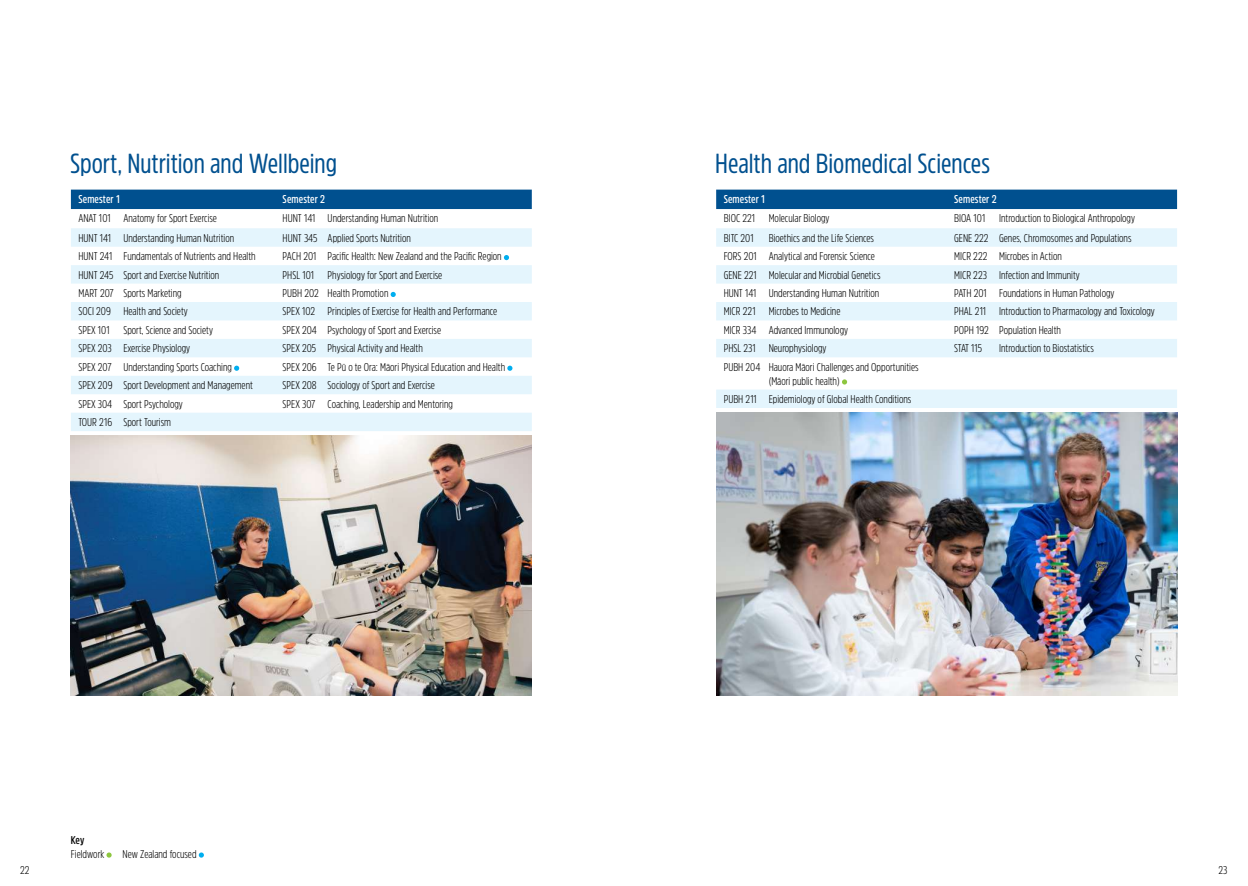
<style>
.page{position:relative;width:1248px;height:886px;background:#fff}
.page>*{position:absolute;margin:0;border:0;box-sizing:border-box;transform-origin:0 0}
.t1{font:27.5px "Amsi Pro Cond";color:#00508f}
.t2{font:300 11.25px/13.8px "Amsi Pro Cond";color:#000}
.t3{font:600 11.25px "Amsi Pro Cond";letter-spacing:.01em;color:#fff}
.t4{font:600 11.25px "Amsi Pro Cond";color:#000}
</style>
<div class="page">
<div style="left:71px;top:190px;width:460px;height:19px;background:#00508f"></div>
<svg style="left:71px;top:228px;width:460px;height:203px;fill:#e4f5fd"></svg>
<svg style="left:504px;top:255px;width:5px;height:5px"></svg>
<svg style="left:390px;top:292px;width:6px;height:5px"></svg>
<svg style="left:234px;top:366px;width:5px;height:5px"></svg>
<svg style="left:507px;top:366px;width:5px;height:5px"></svg>
<div style="left:716px;top:190px;width:460px;height:19px;background:#00508f"></div>
<svg style="left:716px;top:228px;width:460px;height:180px;fill:#ebf7fd"></svg>
<svg style="left:841px;top:379px;width:6px;height:5px"></svg>
<svg style="left:106px;top:852px;width:6px;height:5px"></svg>
<svg style="left:199px;top:852px;width:5px;height:5px"></svg>
<img style="left:716px;top:412px;width:460px;height:283px">
<img style="left:71px;top:436px;width:460px;height:259px">
<h1 class="t1" style="left:70px;top:144px;width:268px">Sport, Nutrition and Wellbeing</h1>
<h1 class="t1" style="left:715px;top:144px;width:276px">Health and Biomedical Sciences</h1>
<p class="t3" style="left:78px;top:191px;width:43px">Semester 1</p>
<p class="t3" style="left:282px;top:191px;width:44px">Semester 2</p>
<p class="t2" style="left:78px;top:211px;width:140px">ANAT 101 Anatomy for Sport Exercise</p>
<p class="t2" style="left:282px;top:211px;width:157px">HUNT 141 Understanding Human Nutrition</p>
<p class="t2" style="left:78px;top:230px;width:157px">HUNT 141 Understanding Human Nutrition</p>
<p class="t2" style="left:282px;top:230px;width:130px">HUNT 345 Applied Sports Nutrition</p>
<p class="t2" style="left:78px;top:249px;width:179px">HUNT 241 Fundamentals of Nutrients and Health</p>
<p class="t2" style="left:282px;top:249px;width:220px">PACH 201 Pacific Health: New Zealand and the Pacific Region</p>
<p class="t2" style="left:78px;top:267px;width:142px">HUNT 245 Sport and Exercise Nutrition</p>
<p class="t2" style="left:282px;top:267px;width:161px">PHSL 101 Physiology for Sport and Exercise</p>
<p class="t2" style="left:78px;top:286px;width:105px">MART 207 Sports Marketing</p>
<p class="t2" style="left:282px;top:286px;width:107px">PUBH 202 Health Promotion</p>
<p class="t2" style="left:78px;top:304px;width:111px">SOCI 209 Health and Society</p>
<p class="t2" style="left:282px;top:304px;width:216px">SPEX 102 Principles of Exercise for Health and Performance</p>
<p class="t2" style="left:78px;top:323px;width:136px">SPEX 101 Sport, Science and Society</p>
<p class="t2" style="left:282px;top:323px;width:160px">SPEX 204 Psychology of Sport and Exercise</p>
<p class="t2" style="left:78px;top:341px;width:113px">SPEX 203 Exercise Physiology</p>
<p class="t2" style="left:282px;top:341px;width:142px">SPEX 205 Physical Activity and Health</p>
<p class="t2" style="left:78px;top:360px;width:155px">SPEX 207 Understanding Sports Coaching</p>
<p class="t2" style="left:282px;top:360px;width:224px">SPEX 206 Te Pū o te Ora: Māori Physical Education and Health</p>
<p class="t2" style="left:78px;top:378px;width:176px">SPEX 209 Sport Development and Management</p>
<p class="t2" style="left:282px;top:378px;width:154px">SPEX 208 Sociology of Sport and Exercise</p>
<p class="t2" style="left:78px;top:396px;width:106px">SPEX 304 Sport Psychology</p>
<p class="t2" style="left:282px;top:396px;width:172px">SPEX 307 Coaching, Leadership and Mentoring</p>
<p class="t2" style="left:78px;top:415px;width:94px">TOUR 216 Sport Tourism</p>
<p class="t3" style="left:723px;top:191px;width:43px">Semester 1</p>
<p class="t3" style="left:954px;top:191px;width:44px">Semester 2</p>
<p class="t2" style="left:723px;top:211px;width:107px">BIOC 221 Molecular Biology</p>
<p class="t2" style="left:954px;top:211px;width:182px">BIOA 101 Introduction to Biological Anthropology</p>
<p class="t2" style="left:723px;top:230px;width:32px">BITC 201</p>
<p class="t2" style="left:768px;top:230px;width:107px">Bioethics and the Life Sciences</p>
<p class="t2" style="left:954px;top:230px;width:179px">GENE 222 Genes, Chromosomes and Populations</p>
<p class="t2" style="left:723px;top:249px;width:153px">FORS 201 Analytical and Forensic Science</p>
<p class="t2" style="left:954px;top:249px;width:109px">MICR 222 Microbes in Action</p>
<p class="t2" style="left:723px;top:267px;width:158px">GENE 221 Molecular and Microbial Genetics</p>
<p class="t2" style="left:954px;top:267px;width:127px">MICR 223 Infection and Immunity</p>
<p class="t2" style="left:723px;top:286px;width:157px">HUNT 141 Understanding Human Nutrition</p>
<p class="t2" style="left:954px;top:286px;width:162px">PATH 201 Foundations in Human Pathology</p>
<p class="t2" style="left:723px;top:304px;width:118px">MICR 221 Microbes to Medicine</p>
<p class="t2" style="left:954px;top:304px;width:202px">PHAL 211 Introduction to Pharmacology and Toxicology</p>
<p class="t2" style="left:723px;top:323px;width:126px">MICR 334 Advanced Immunology</p>
<p class="t2" style="left:954px;top:323px;width:108px">POPH 192 Population Health</p>
<p class="t2" style="left:723px;top:341px;width:104px">PHSL 231 Neurophysiology</p>
<p class="t2" style="left:954px;top:341px;width:29px">STAT 115</p>
<p class="t2" style="left:999px;top:341px;width:96px">Introduction to Biostatistics</p>
<p class="t2" style="left:768px;top:360px;width:151px;text-indent:-45px">PUBH 204 Hauora Māori Challenges and Opportunities (Māori public health)</p>
<p class="t2" style="left:723px;top:392px;width:189px">PUBH 211 Epidemiology of Global Health Conditions</p>
<p class="t4" style="left:71px;top:832px;width:15px">Key</p>
<p class="t2" style="left:71px;top:846px;width:35px">Fieldwork</p>
<p class="t2" style="left:122px;top:846px;width:75px">New Zealand focused</p>
<p class="t2" style="left:20px;top:862px;width:11px">22</p>
<p class="t2" style="left:1218px;top:862px;width:10px">23</p>
</div>
